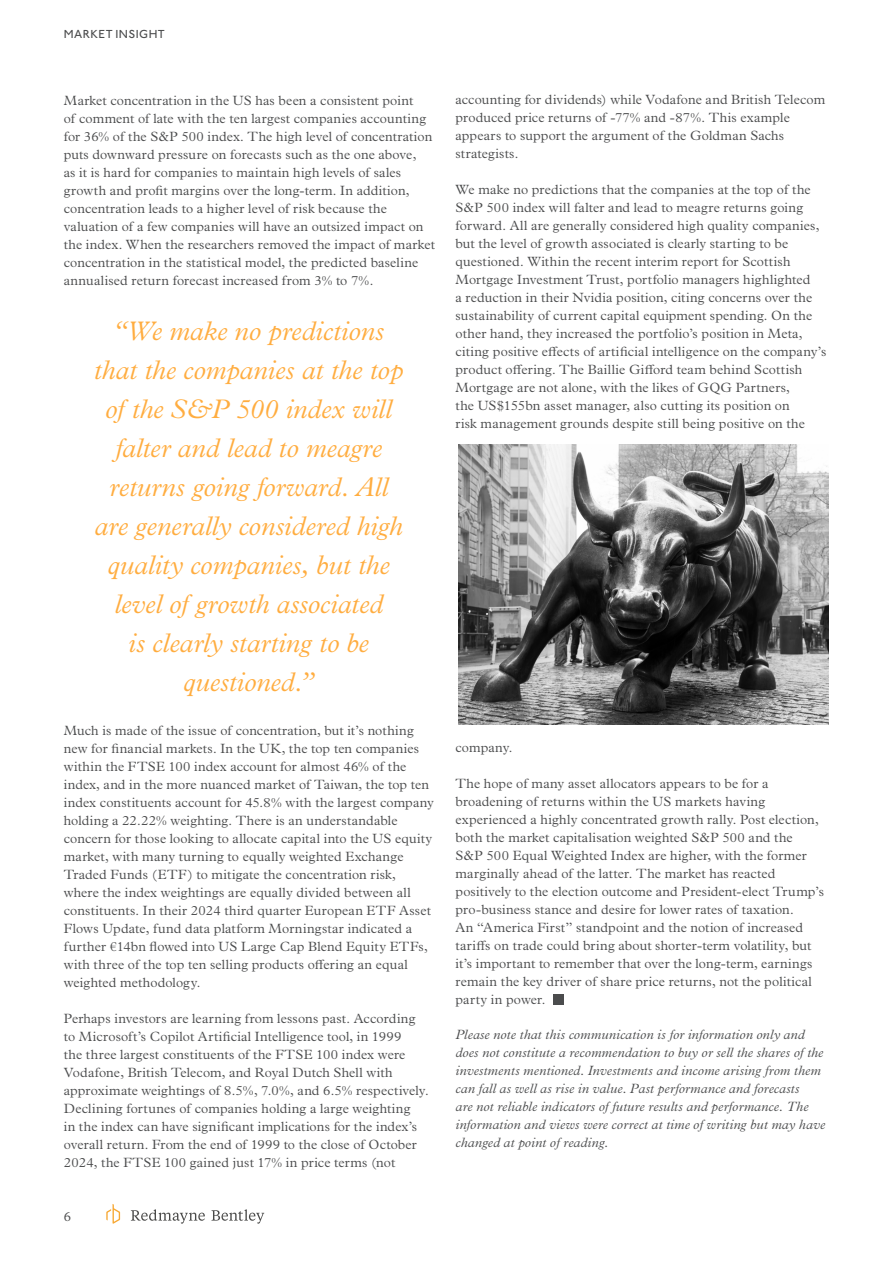
<style>
.page{position:relative;width:893px;height:1263px;background:#fff}
.page>*{position:absolute;margin:0;border:0;box-sizing:border-box;transform-origin:0 0}
.t1{font:italic 300 27px/39px "Plantin MT Pro";color:#ffad40;text-align:center}
.t2{font:300 13.5px/18px "Plantin MT Pro";letter-spacing:.01em;color:#4b4c4d}
.t3{font:italic 300 13.5px/18px "Plantin MT Pro";letter-spacing:.01em;color:#4b4c4d}
.t4{font:500 12px "Johnston ITC Pro";letter-spacing:.04em;color:#4b4c4d}
</style>
<div class="page">
<svg style="left:131px;top:1209px;width:74px;height:15px"></svg>
<svg style="left:211px;top:1209px;width:53px;height:15px"></svg>
<svg style="left:106px;top:1204px;width:14px;height:20px"></svg>
<div style="left:553px;top:994px;width:10px;height:11px;background:#4b4c4d"></div>
<img style="left:458px;top:444px;width:371px;height:280px">
<p class="t4" style="left:64px;top:27px;width:102px">MARKET INSIGHT</p>
<p class="t2" style="left:64px;top:91px;width:373px">Market concentration in the US has been a consistent point<br>of comment of late with the ten largest companies accounting for 36% of the S&amp;P 500 index. The high level of concentration puts downward pressure on forecasts such as the one above,<br>as it is hard for companies to maintain high levels of sales growth and profit margins over the long-term. In addition, concentration leads to a higher level of risk because the valuation of a few companies will have an outsized impact on the index. When the researchers removed the impact of market concentration in the statistical model, the predicted baseline annualised return forecast increased from 3% to 7%.</p>
<p class="t1" style="left:94px;top:312px;width:311px">“We make no predictions that the companies at the top of the S&amp;P 500 index will falter and lead to meagre returns going forward. All are generally considered high quality companies, but the level of growth associated<br>is clearly starting to be questioned.”</p>
<p class="t2" style="left:64px;top:721px;width:372px">Much is made of the issue of concentration, but it’s nothing new for financial markets. In the UK, the top ten companies within the FTSE 100 index account for almost 46% of the index, and in the more nuanced market of Taiwan, the top ten index constituents account for 45.8% with the largest company holding a 22.22% weighting. There is an understandable concern for those looking to allocate capital into the US equity market, with many turning to equally weighted Exchange Traded Funds (ETF) to mitigate the concentration risk, where the index weightings are equally divided between all constituents. In their 2024 third quarter European ETF Asset Flows Update, fund data platform Morningstar indicated a further €14bn flowed into US Large Cap Blend Equity ETFs, with three of the top ten selling products offering an equal weighted methodology.</p>
<p class="t2" style="left:64px;top:1009px;width:366px">Perhaps investors are learning from lessons past. According to Microsoft’s Copilot Artificial Intelligence tool, in 1999<br>the three largest constituents of the FTSE 100 index were Vodafone, British Telecom, and Royal Dutch Shell with approximate weightings of 8.5%, 7.0%, and 6.5% respectively.<br>Declining fortunes of companies holding a large weighting<br>in the index can have significant implications for the index’s overall return. From the end of 1999 to the close of October 2024, the FTSE 100 gained just 17% in price terms (not</p>
<p class="t2" style="left:64px;top:1207px;width:9px">6</p>
<p class="t2" style="left:455px;top:91px;width:371px">accounting for dividends) while Vodafone and British Telecom produced price returns of -77% and -87%. This example appears to support the argument of the Goldman Sachs strategists.</p>
<p class="t2" style="left:455px;top:181px;width:372px">We make no predictions that the companies at the top of the S&amp;P 500 index will falter and lead to meagre returns going forward. All are generally considered high quality companies, but the level of growth associated is clearly starting to be questioned. Within the recent interim report for Scottish Mortgage Investment Trust, portfolio managers highlighted<br>a reduction in their Nvidia position, citing concerns over the sustainability of current capital equipment spending. On the other hand, they increased the portfolio’s position in Meta, citing positive effects of artificial intelligence on the company’s product offering. The Baillie Gifford team behind Scottish Mortgage are not alone, with the likes of GQG Partners,<br>the US$155bn asset manager, also cutting its position on<br>risk management grounds despite still being positive on the</p>
<p class="t2" style="left:455px;top:739px;width:59px">company.</p>
<p class="t2" style="left:455px;top:775px;width:370px">The hope of many asset allocators appears to be for a broadening of returns within the US markets having experienced a highly concentrated growth rally. Post election, both the market capitalisation weighted S&amp;P 500 and the<br>S&amp;P 500 Equal Weighted Index are higher, with the former marginally ahead of the latter. The market has reacted positively to the election outcome and President-elect Trump’s pro-business stance and desire for lower rates of taxation.<br>An “America First” standpoint and the notion of increased tariffs on trade could bring about shorter-term volatility, but it’s important to remember that over the long-term, earnings remain the key driver of share price returns, not the political party in power.</p>
<p class="t3" style="left:455px;top:1026px;width:371px">Please note that this communication is for information only and does not constitute a recommendation to buy or sell the shares of the investments mentioned. Investments and income arising from them can fall as well as rise in value. Past performance and forecasts<br>are not reliable indicators of future results and performance. The information and views were correct at time of writing but may have changed at point of reading.</p>
</div>
